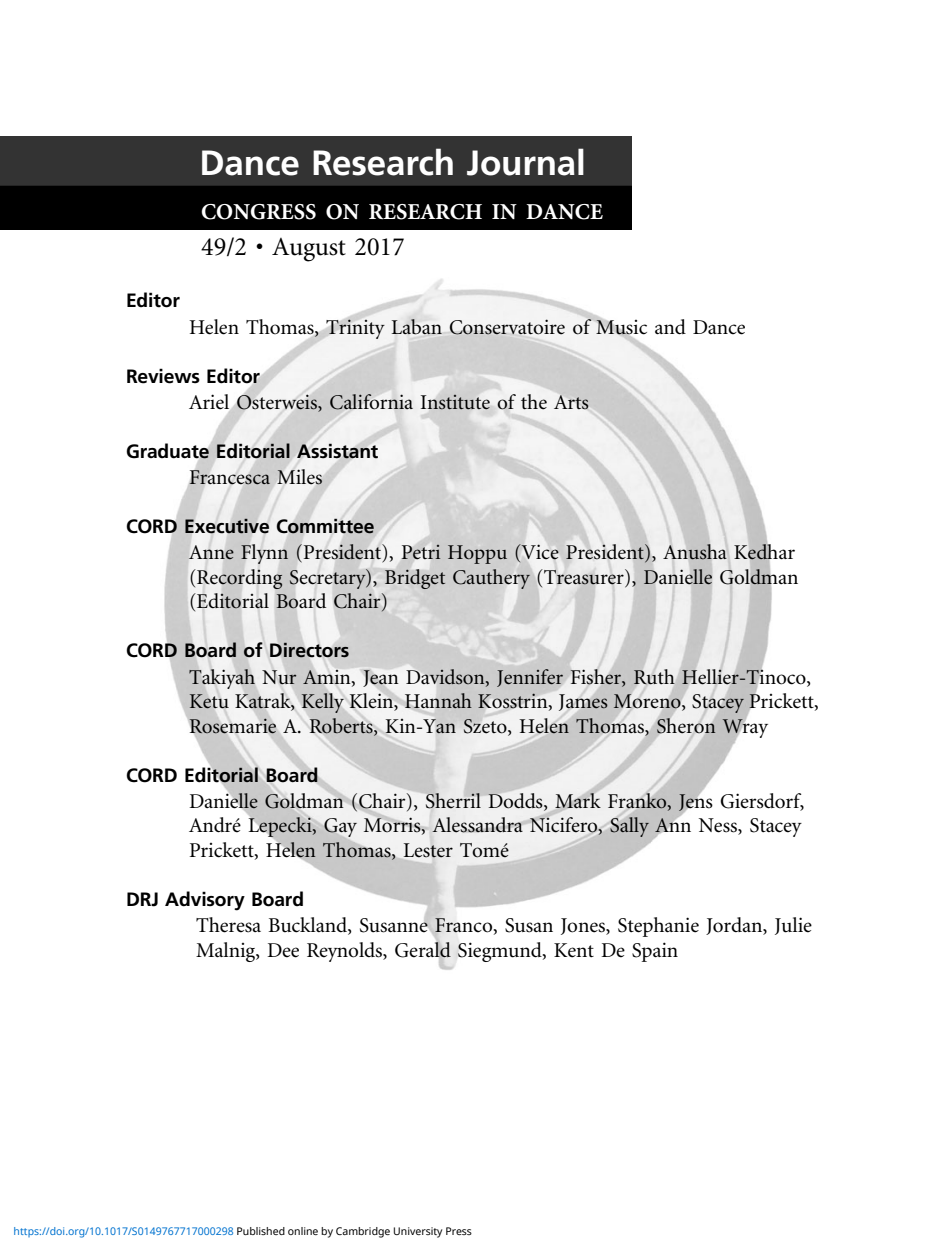
<style>
.page{position:relative;width:945px;height:1260px;background:#fff}
.page>*{position:absolute;margin:0;border:0;box-sizing:border-box;transform-origin:0 0}
.t1{font:35px "Adv OT6 c 1 def 61.B";color:#fff}
.t2{font:26.25px "Adv OT77 db 9845";color:#000}
.t3{font:22.75px "Adv OT3 bbb 1 fa 6.B";letter-spacing:.015em;color:#fff}
.t4{font:21px/24.5px "Adv OT77 db 9845";color:#000}
.t5{font:19.25px "Adv OT6 c 1 def 61.B";color:#000}
.t6{font:10.5px "Noto Sans";color:#0172cf}
.s1{font-style:inherit}
.s2{color:#000}
</style>
<div class="page">
<img style="left:164px;top:278px;width:608px;height:692px">
<svg style="left:0;top:137px;width:632px;height:92px;background:#1d1d1d"></svg>
<div style="left:0;top:196px;width:201px;height:23px;background:#000"></div>
<p class="t5" style="left:126px;top:289px;width:55px">Editor</p>
<p class="t1" style="left:200px;top:143px;width:388px">Dance Research Journal</p>
<p class="t3" style="left:201px;top:204px;width:403px">CONGRESS ON RESEARCH IN DANCE</p>
<p class="t2" style="left:201px;top:236px;width:205px">49/2 <span class="s1">•</span> August 2017</p>
<p class="t4" style="left:189px;top:316px;width:558px">Helen Thomas, Trinity Laban Conservatoire of Music and Dance</p>
<p class="t5" style="left:126px;top:365px;width:136px">Reviews Editor</p>
<p class="t4" style="left:189px;top:392px;width:401px">Ariel Osterweis, California Institute of the Arts</p>
<p class="t5" style="left:126px;top:440px;width:254px">Graduate Editorial Assistant</p>
<p class="t4" style="left:189px;top:467px;width:135px">Francesca Miles</p>
<p class="t5" style="left:126px;top:515px;width:250px">CORD Executive Committee</p>
<p class="t4" style="left:189px;top:542px;width:611px">Anne Flynn (President), Petri Hoppu (Vice President), Anusha Kedhar (Recording Secretary), Bridget Cauthery (Treasurer), Danielle Goldman (Editorial Board Chair)</p>
<p class="t5" style="left:126px;top:639px;width:225px">CORD Board of Directors</p>
<p class="t4" style="left:189px;top:666px;width:631px">Takiyah Nur Amin, Jean Davidson, Jennifer Fisher, Ruth Hellier-Tinoco,<br>Ketu Katrak, Kelly Klein, Hannah Kosstrin, James Moreno, Stacey Prickett,<br>Rosemarie A. Roberts, Kin-Yan Szeto, Helen Thomas, Sheron Wray</p>
<p class="t5" style="left:126px;top:764px;width:194px">CORD Editorial Board</p>
<p class="t4" style="left:189px;top:791px;width:617px">Danielle Goldman (Chair), Sherril Dodds, Mark Franko, Jens Giersdorf,<br>André Lepecki, Gay Morris, Alessandra Nicifero, Sally Ann Ness, Stacey<br>Prickett, Helen Thomas, Lester Tomé</p>
<p class="t5" style="left:126px;top:888px;width:180px">DRJ Advisory Board</p>
<p class="t4" style="left:196px;top:915px;width:617px">Theresa Buckland, Susanne Franco, Susan Jones, Stephanie Jordan, Julie<br>Malnig, Dee Reynolds, Gerald Siegmund, Kent De Spain</p>
<p class="t6" style="left:14px;top:1224px;width:460px">https://doi.org/10.1017/S0149767717000298 <span class="s2">Published online by Cambridge University Press</span></p>
</div>
